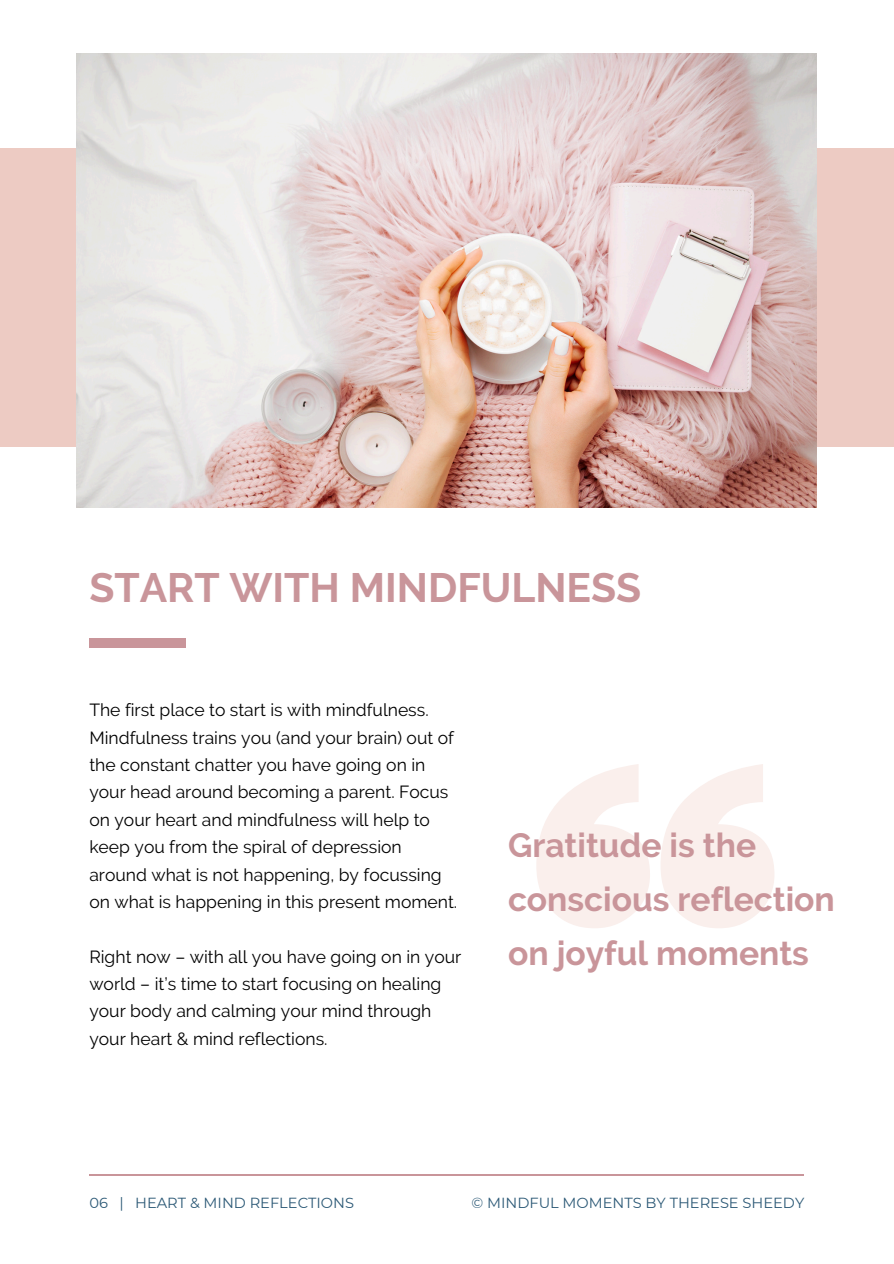
<style>
.page{position:relative;width:894px;height:1264px;background:#fff}
.page>*{position:absolute;margin:0;border:0;box-sizing:border-box;transform-origin:0 0}
.t1{font:700 40.8px "Raleway";color:#c9959a}
.t2{font:700 33.6px/53.6px "Raleway";color:#c9959a}
.t3{font:17.55px/27.3px "Raleway";color:#000}
.t4{font:14.55px "Montserrat";color:#2d5a77}
</style>
<div class="page">
<svg style="left:536px;top:764px;width:238px;height:164px"></svg>
<hr style="left:89px;top:1174px;width:715px;height:1px;background:#c9959a">
<div style="left:89px;top:638px;width:97px;height:9px;background:#c9959a"></div>
<div style="left:0;top:149px;width:893px;height:298px;background:#edcbc3"></div>
<img style="left:77px;top:54px;width:739px;height:453px">
<p class="t1" style="left:89px;top:563px;width:553px">START WITH MINDFULNESS</p>
<p class="t3" style="left:89px;top:696px;width:369px">The first place to start is with mindfulness.<br>Mindfulness trains you (and your brain) out of the constant chatter you have going on in your head around becoming a parent. Focus on your heart and mindfulness will help to keep you from the spiral of depression around what is not happening, by focussing on what is happening in this present moment.</p>
<h1 class="t3" style="left:89px;top:942px;width:373px">Right now – with all you have going on in your world – it’s time to start focusing on healing your body and calming your mind through your heart &amp; mind reflections.</h1>
<p class="t2" style="left:508px;top:818px;width:328px">Gratitude is the conscious reflection on joyful moments</p>
<h3 class="t4" style="left:89px;top:1193px;width:266px">06 | HEART &amp; MIND REFLECTIONS</h3>
<h3 class="t4" style="left:471px;top:1193px;width:334px">© MINDFUL MOMENTS BY THERESE SHEEDY</h3>
</div>
